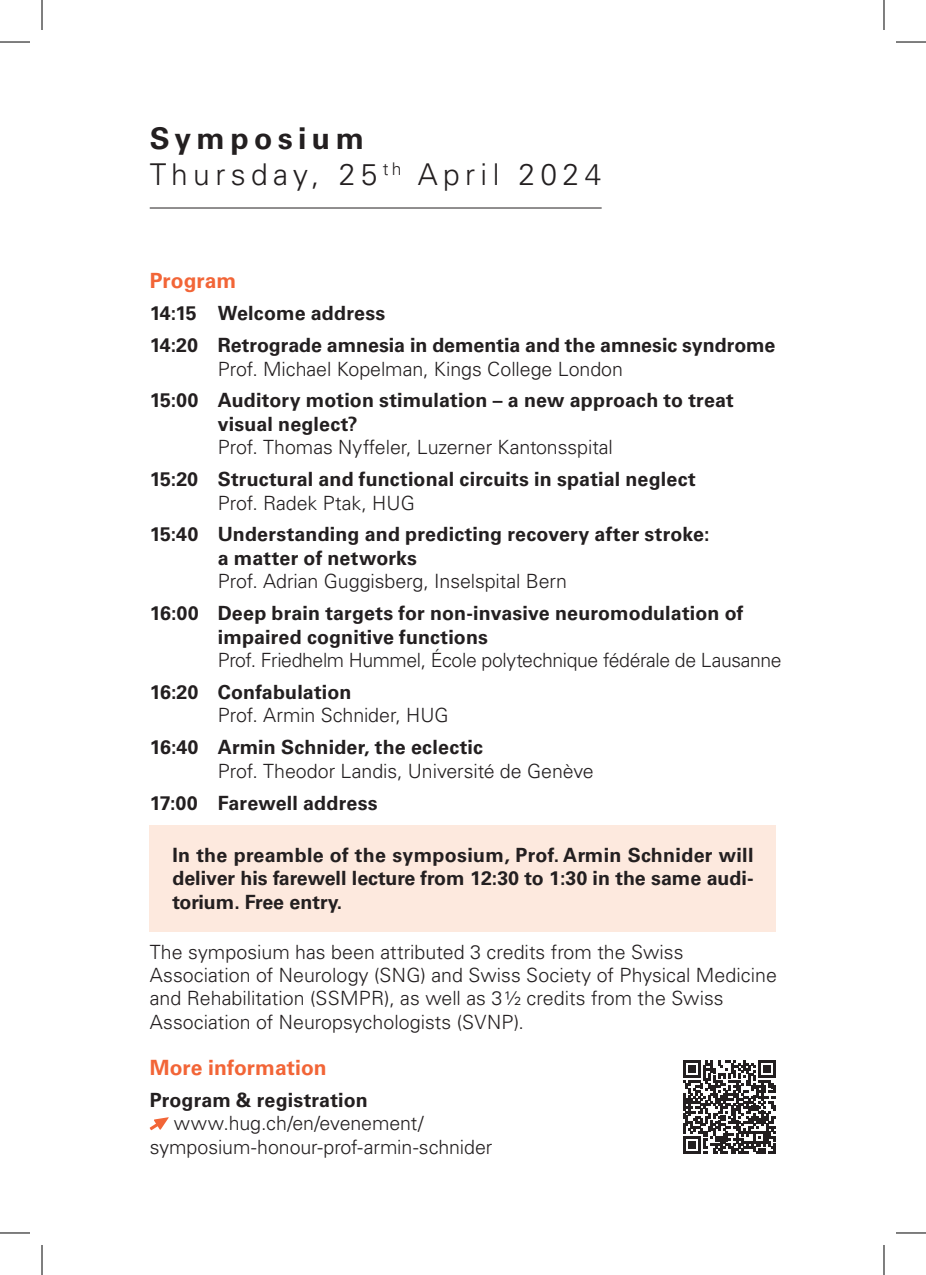
<style>
.page{position:relative;width:926px;height:1275px;background:#fff}
.page>*{position:absolute;margin:0;border:0;box-sizing:border-box;transform-origin:0 0}
.t1{font:300 30px "Univers LT Pro 45";letter-spacing:.18em;color:#231f20}
.t2{font:700 30px "Univers LT Pro 65";letter-spacing:.18em;color:#231f20}
.t3{font:700 21px "Univers LT Pro 65";letter-spacing:.005em;color:#f26537}
.t4{font:700 19.6px/23.4px "Univers LT Pro 65";letter-spacing:.005em;color:#231f20}
.t5{font:300 19.6px/23.4px "Univers LT Pro 45";color:#231f20}
.t6{font:300 19.6px "Univers LT Pro 45";letter-spacing:-.02em;color:#231f20}
</style>
<div class="page">
<svg style="left:150px;top:1117px;width:19px;height:13px"></svg>
<div style="left:150px;top:825px;width:626px;height:106px;background:#fde9de"></div>
<hr style="left:150px;top:207px;width:452px;height:1px;background:#231f20">
<svg style="left:683px;top:1060px;width:93px;height:93px"></svg>
<hr style="left:0;top:42px;width:30px;height:1px;background:#000">
<hr style="left:896px;top:42px;width:30px;height:1px;background:#000">
<hr style="left:0;top:1232px;width:30px;height:1px;background:#000">
<hr style="left:896px;top:1232px;width:30px;height:1px;background:#000">
<hr style="left:42px;top:0;width:1px;height:30px;background:#000">
<hr style="left:42px;top:1245px;width:1px;height:30px;background:#000">
<hr style="left:884px;top:0;width:1px;height:30px;background:#000">
<hr style="left:884px;top:1245px;width:1px;height:30px;background:#000">
<h1 class="t2" style="left:150px;top:117px;width:216px">Symposium</h1>
<h1 class="t1" style="left:150px;top:154px;width:453px">Thursday, 25 <sup>th</sup> April 2024</h1>
<p class="t3" style="left:150px;top:266px;width:88px">Program</p>
<p class="t4" style="left:150px;top:296px;width:627px;line-height:32px">14:15 Welcome address<br>14:20 Retrograde amnesia in dementia and the amnesic syndrome</p>
<p class="t5" style="left:218px;top:356px;width:407px">Prof. Michael Kopelman, Kings College London</p>
<p class="t4" style="left:218px;top:388px;width:518px;text-indent:-68px">15:00 Auditory motion stimulation – a new approach to treat visual neglect?</p>
<p class="t5" style="left:218px;top:435px;width:397px">Prof. Thomas Nyffeler, Luzerner Kantonsspital</p>
<p class="t4" style="left:150px;top:466px;width:547px">15:20 Structural and functional circuits in spatial neglect</p>
<p class="t5" style="left:218px;top:490px;width:199px">Prof. Radek Ptak, HUG</p>
<p class="t4" style="left:218px;top:522px;width:493px;text-indent:-68px">15:40 Understanding and predicting recovery after stroke: a matter of networks</p>
<p class="t5" style="left:218px;top:569px;width:351px">Prof. Adrian Guggisberg, Inselspital Bern</p>
<p class="t4" style="left:218px;top:600px;width:527px;text-indent:-68px">16:00 Deep brain targets for non-invasive neuromodulation of impaired cognitive functions</p>
<p class="t6" style="left:218px;top:647px;width:565px">Prof. Friedhelm Hummel, École polytechnique fédérale de Lausanne</p>
<p class="t4" style="left:150px;top:679px;width:203px">16:20 Confabulation</p>
<p class="t5" style="left:218px;top:703px;width:232px">Prof. Armin Schnider, HUG</p>
<p class="t4" style="left:150px;top:734px;width:335px">16:40 Armin Schnider, the eclectic</p>
<p class="t5" style="left:218px;top:758px;width:378px">Prof. Theodor Landis, Université de Genève</p>
<p class="t4" style="left:150px;top:790px;width:229px">17:00 Farewell address</p>
<p class="t4" style="left:172px;top:842px;width:583px;text-align:justify">In the preamble of the symposium, Prof. Armin Schnider will deliver his farewell lecture from 12:30 to 1:30 in the same audi&shy;torium. Free entry.</p>
<p class="t5" style="left:150px;top:939px;width:629px">The symposium has been attributed 3 credits from the Swiss Association of Neurology (SNG) and Swiss Society of Physical Medicine and Rehabilitation (SSMPR), as well as 3½ credits from the Swiss Association of Neuropsychologists (SVNP).</p>
<p class="t3" style="left:150px;top:1052px;width:179px">More information</p>
<p class="t4" style="left:150px;top:1087px;width:220px">Program &amp; registration</p>
<p class="t5" style="left:150px;top:1111px;width:344px;text-indent:24px">www.hug.ch/en/evenement/ symposium-honour-prof-armin-schnider</p>
</div>
